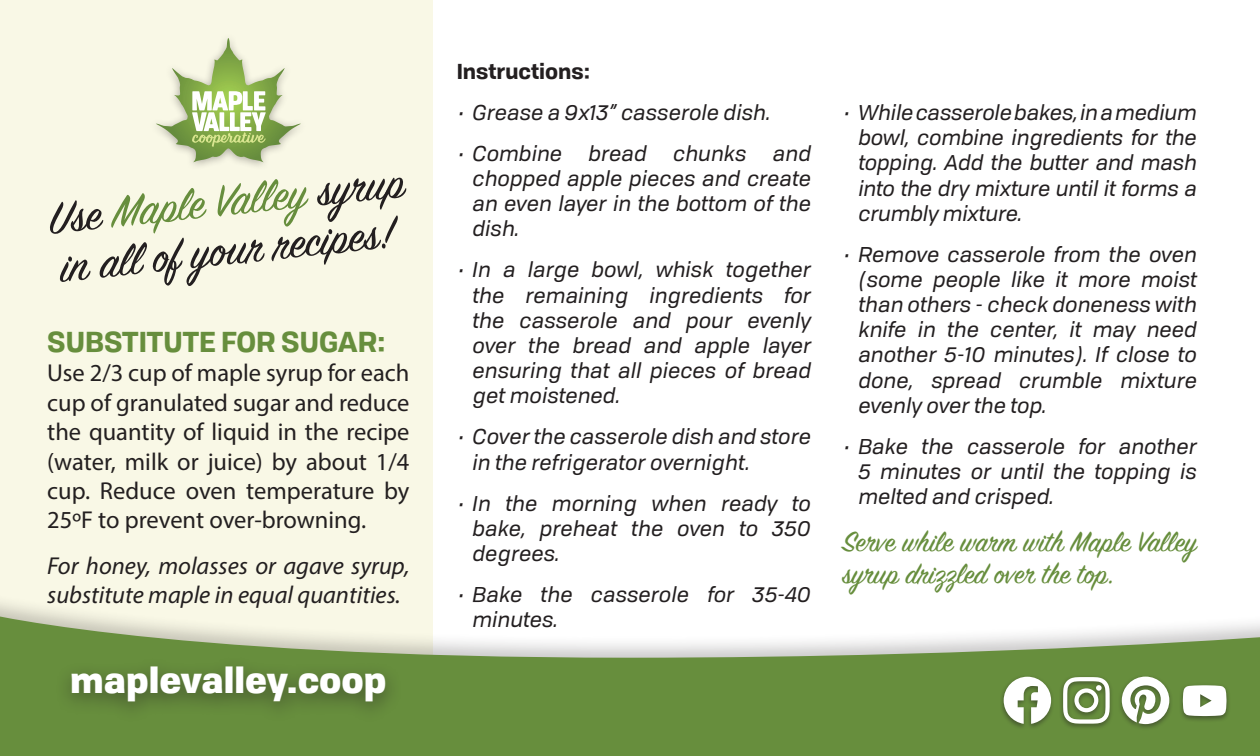
<style>
.page{position:relative;width:1260px;height:756px;background:#fff}
.page>*{position:absolute;margin:0;border:0;box-sizing:border-box;transform-origin:0 0}
.t1{font:49px "Sign Painter House Script";color:#678e3d}
.t2{font:49px "Sign Painter House Script";color:#231f20}
.t3{font:900 35px "Tofino";color:#fff}
.t4{font:31.5px/31.5px "Sign Painter House Script";color:#678e3d}
.t5{font:700 28px "Tofino";color:#678e3d}
.t6{font:24.5px/29.4px "Myriad Pro";color:#231f20;text-align:justify}
.t7{font:italic 24.5px/29.4px "Myriad Pro";color:#231f20}
.t8{font:italic 21px/25.2px "Tofino";color:#231f20;text-align:justify}
.t9{font:700 21px "Tofino";color:#231f20}
.s1{color:#231f20}
</style>
<div class="page">
<div style="left:0;top:0;width:432px;height:756px;background:#f9f8e6"></div>
<div style="left:0;top:588px;width:1260px;height:168px;background:#231f20;opacity:.25"></div>
<svg style="left:0;top:610px;width:1260px;height:146px;fill:#678e3d"></svg>
<div style="left:54px;top:655px;width:349px;height:69px;background:#231f20;opacity:.5"></div>
<div style="left:1000px;top:676px;width:231px;height:55px;background:#231f20;opacity:.5"></div>
<svg style="left:1122px;top:677px;width:47px;height:47px"></svg>
<svg style="left:1004px;top:677px;width:47px;height:47px"></svg>
<svg style="left:1183px;top:685px;width:44px;height:31px"></svg>
<svg style="left:1063px;top:677px;width:47px;height:47px"></svg>
<svg style="left:156px;top:40px;width:145px;height:122px"></svg>
<p class="t1" style="left:45px;top:189px;width:358px;rotate:-6deg"><span class="s1">Use</span> Maple Valley <span class="s1">syr up</span></p>
<p class="t2" style="left:56px;top:237px;width:337px;rotate:-6deg">in all of you r recipes!</p>
<p class="t5" style="left:47px;top:319px;width:340px">SUBSTITUTE FOR SUGAR:</p>
<p class="t6" style="left:47px;top:358px;width:364px">Use 2/3 cup of maple syrup for each cup of granulated sugar and reduce the quantity of liquid in the recipe (water, milk or juice) by about 1/4 cup. Reduce oven temperature by 25ºF to prevent over-browning.</p>
<p class="t7" style="left:47px;top:550px;width:364px">For honey, molasses or agave syrup, substitute maple in equal quantities.</p>
<p class="t3" style="left:70px;top:650px;width:318px">maplevalley.coop</p>
<p class="t9" style="left:457px;top:54px;width:135px">Instructions:</p>
<p class="t8" style="left:457px;top:98px;width:315px">• Grease a 9x13” casserole dish.</p>
<p class="t8" style="left:457px;top:139px;width:107px">• Combine</p>
<p class="t8" style="left:589px;top:139px;width:60px">bread</p>
<p class="t8" style="left:673px;top:139px;width:75px">chunks</p>
<p class="t8" style="left:472px;top:139px;width:340px;text-indent:300px">and chopped apple pieces and create an even layer in the bottom of the dish.</p>
<p class="t8" style="left:472px;top:256px;width:340px;text-indent:-16px">• In a large bowl, whisk together the remaining ingredients for the casserole and pour evenly over the bread and apple layer ensuring that all pieces of bread get moistened.</p>
<p class="t8" style="left:472px;top:423px;width:340px;text-indent:-16px">• Cover the casserole dish and store in the refrigerator overnight.</p>
<p class="t8" style="left:472px;top:489px;width:340px;text-indent:-16px">• In the morning when ready to bake, preheat the oven to 350 degrees.</p>
<p class="t8" style="left:472px;top:580px;width:340px;text-indent:-16px">• Bake the casserole for 35-40 minutes.</p>
<p class="t8" style="left:858px;top:98px;width:340px;text-indent:-16px">• While casserole bakes, in a medium bowl, combine ingredients for the topping. Add the butter and mash into the dry mixture until it forms a crumbly mixture.</p>
<p class="t8" style="left:858px;top:240px;width:340px;text-indent:-16px">• Remove casserole from the oven (some people like it more moist than others - check doneness with knife in the center, it may need another 5-10 minutes). If close to done, spread crumble mixture evenly over the top.</p>
<p class="t8" style="left:858px;top:432px;width:340px;text-indent:-16px">• Bake the casserole for another 5 minutes or until the topping is melted and crisped.</p>
<p class="t4" style="left:843px;top:529px;width:356px">Serve while warm with Maple Valley syrup drizzled over the top.</p>
</div>
